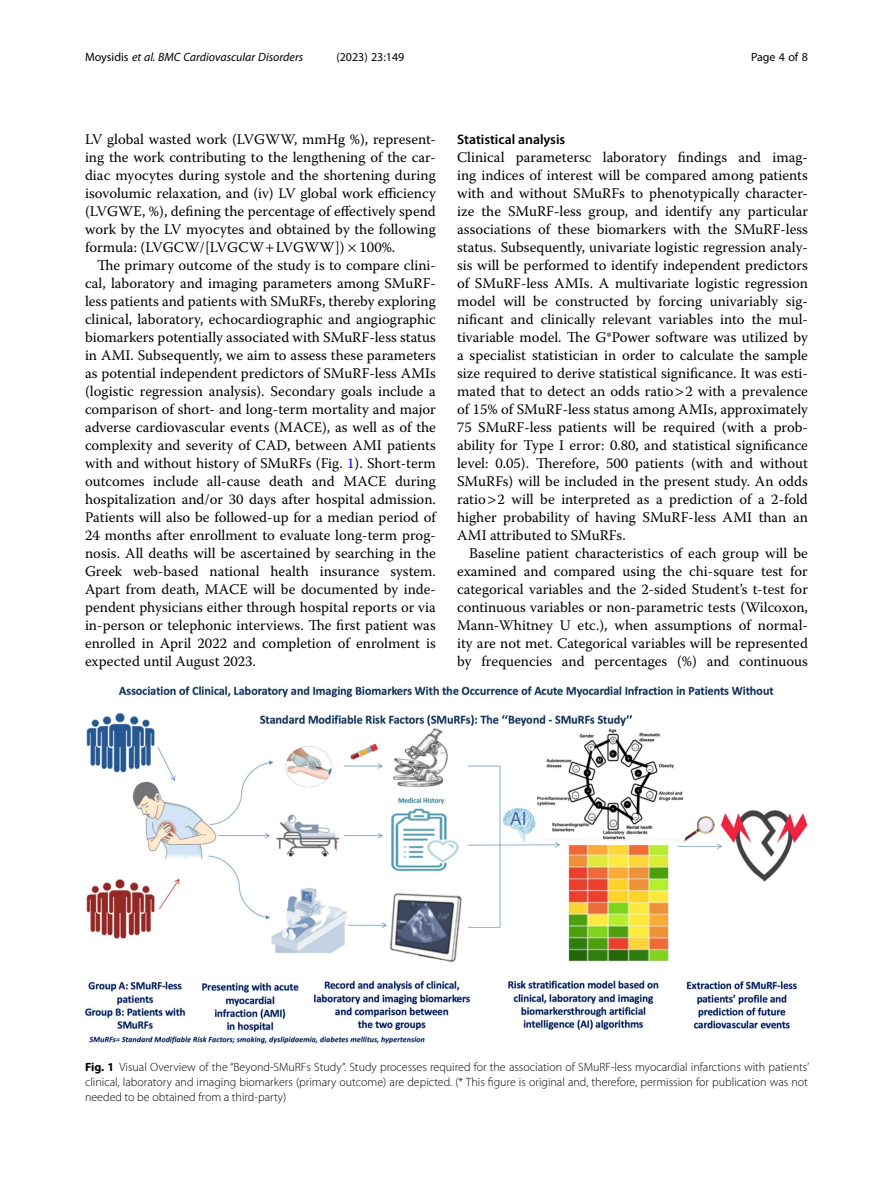
<style>
.page{position:relative;width:893px;height:1191px;background:#fff}
.page>*{position:absolute;margin:0;border:0;box-sizing:border-box;transform-origin:0 0}
.Body_Text_Indent{font:14.7px/18px "Warnock Pro";color:#000;text-align:justify}
.Body_Text{font:14.7px/18px "Warnock Pro";color:#000;text-align:justify}
.Head_2{font:600 13.8px "Myriad Pro";color:#000}
.Figure_Caption{font:300 12px/15px "Myriad Pro";color:#000;text-align:justify}
.t1{font:italic 12px "Myriad Pro";color:#000}
.t2{font:12px "Myriad Pro";color:#000}
.s1{font-style:normal}
.s2{color:#00f}
.s3{font-weight:700}
</style>
<div class="page">
<img style="left:85px;top:686px;width:723px;height:358px">
<p class="t1" style="left:85px;top:50px;width:220px"><span class="s1">Moysidis</span> et al. BMC Cardiovascular Disorders</p>
<p class="t2" style="left:336px;top:50px;width:70px">(2023) 23:149</p>
<p class="t2" style="left:751px;top:50px;width:58px">Page 4 of 8</p>
<p class="Body_Text_Indent" style="left:85px;top:130px;width:352px">LV global wasted work (LVGWW, mmHg %), represent&shy;ing the work contributing to the lengthening of the car&shy;diac myocytes during systole and the shortening during isovolumic relaxation, and (iv) LV global work efficiency (LVGWE, %), defining the percentage of effectively spend work by the LV myocytes and obtained by the following formula: (LVGCW/[LVGCW LVGWW]) 100%.</p>
<p class="Body_Text_Indent" style="left:85px;top:256px;width:352px;text-indent:12px">The primary outcome of the study is to compare clini&shy;cal, laboratory and imaging parameters among SMuRF&shy;less patients and patients with SMuRFs, thereby exploring clinical, laboratory, echocardiographic and angiographic biomarkers potentially associated with SMuRF-less status in AMI. Subsequently, we aim to assess these parameters as potential independent predictors of SMuRF-less AMIs (logistic regression analysis). Secondary goals include a comparison of short- and long-term mortality and major adverse cardiovascular events (MACE), as well as of the complexity and severity of CAD, between AMI patients with and without history of SMuRFs (Fig. <span class="s2">1</span>). Short-term outcomes include all-cause death and MACE during hospitalization and/or 30 days after hospital admission.<br>Patients will also be followed-up for a median period of 24 months after enrollment to evaluate long-term prog&shy;nosis. All deaths will be ascertained by searching in the Greek web-based national health insurance system.<br>Apart from death, MACE will be documented by inde&shy;pendent physicians either through hospital reports or via in-person or telephonic interviews. The first patient was enrolled in April 2022 and completion of enrolment is expected until August 2023.</p>
<p class="Head_2" style="left:457px;top:131px;width:110px">Statistical analysis</p>
<p class="Body_Text" style="left:457px;top:148px;width:352px">Clinical parametersc laboratory findings and imag&shy;ing indices of interest will be compared among patients with and without SMuRFs to phenotypically character&shy;ize the SMuRF-less group, and identify any particular associations of these biomarkers with the SMuRF-less status. Subsequently, univariate logistic regression analy&shy;sis will be performed to identify independent predictors of SMuRF-less AMIs. A multivariate logistic regression model will be constructed by forcing univariably sig&shy;nificant and clinically relevant variables into the mul&shy;tivariable model. The G*Power software was utilized by a specialist statistician in order to calculate the sample size required to derive statistical significance. It was esti&shy;mated that to detect an odds ratio 2 with a prevalence of 15% of SMuRF-less status among AMIs, approximately 75 SMuRF-less patients will be required (with a prob&shy;ability for Type I error: 0.80, and statistical significance level: 0.05). Therefore, 500 patients (with and without SMuRFs) will be included in the present study. An odds ratio 2 will be interpreted as a prediction of a 2-fold higher probability of having SMuRF-less AMI than an AMI attributed to SMuRFs.</p>
<p class="Body_Text_Indent" style="left:457px;top:544px;width:352px;text-indent:12px">Baseline patient characteristics of each group will be examined and compared using the chi-square test for categorical variables and the 2-sided Student’s t-test for continuous variables or non-parametric tests (Wilcoxon, Mann-Whitney U etc.), when assumptions of normal&shy;ity are not met. Categorical variables will be represented by frequencies and percentages (%) and continuous</p>
<p class="Figure_Caption" style="left:85px;top:1059px;width:726px"><span class="s3">Fig. 1</span> Visual Overview of the ‘‘Beyond-SMuRFs Study’’. Study processes required for the association of SMuRF-less myocardial infarctions with patients’ clinical, laboratory and imaging biomarkers (primary outcome) are depicted. (* This figure is original and, therefore, permission for publication was not needed to be obtained from a third-party)</p>
</div>
